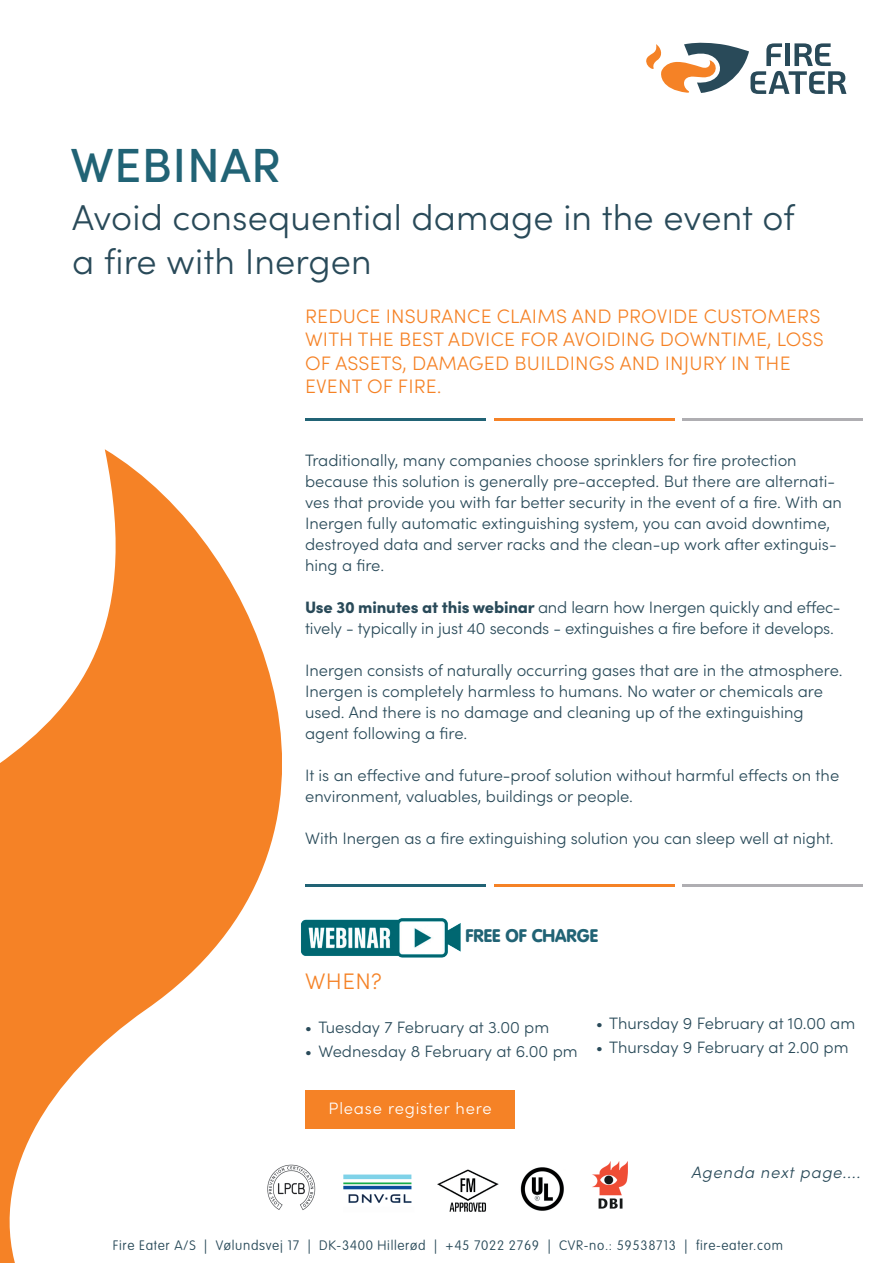
<style>
.page{position:relative;width:893px;height:1263px;background:#fff}
.page>*{position:absolute;margin:0;border:0;box-sizing:border-box;transform-origin:0 0}
.t1{font:500 48px "Sofia Pro";letter-spacing:.01em;color:#216375}
.t2{font:300 36px/43.2px "Sofia Pro";letter-spacing:.005em;color:#294a59}
.t3{font:300 22.5px "Sofia Pro";color:#f58226}
.t4{font:300 19.5px/23.4px "Sofia Pro";letter-spacing:.01em;color:#f58226}
.t5{font:900 18px "VAG Rounded";color:#216375}
.t6{font:300 16.5px/21px "Sofia Pro";color:#294a59}
.t7{font:italic 300 16.5px "Sofia Pro";color:#294a59}
.t8{font:300 16.5px "Sofia Pro";letter-spacing:.05em;color:#fff}
.t9{font:100 13.5px "VAG Rounded";letter-spacing:.05em;color:#294a59}
.s1{font-weight:900}
</style>
<div class="page">
<svg style="left:0;top:449px;width:282px;height:814px;fill:#f58226"></svg>
<svg style="left:251px;top:1009px;width:31px;height:254px"></svg>
<img style="left:72px;top:1157px;width:556px;height:62px">
<svg style="left:646px;top:42px;width:200px;height:52px"></svg>
<img style="left:301px;top:918px;width:160px;height:39px">
<div style="left:305px;top:1090px;width:209px;height:38px;background:#f58226"></div>
<hr style="left:305px;top:419px;width:181px;height:2px;background:#216375">
<hr style="left:682px;top:419px;width:181px;height:2px;background:#afaeb2">
<hr style="left:494px;top:419px;width:180px;height:2px;background:#f58226">
<hr style="left:305px;top:884px;width:181px;height:3px;background:#216375">
<hr style="left:682px;top:884px;width:181px;height:3px;background:#afaeb2">
<hr style="left:494px;top:884px;width:180px;height:3px;background:#f58226">
<h1 class="t1" style="left:70px;top:129px;width:212px">WEBINAR</h1>
<h2 class="t2" style="left:72px;top:194px;width:724px">Avoid consequential damage in the event of a fire with Inergen</h2>
<p class="t4" style="left:305px;top:303px;width:520px">REDUCE INSURANCE CLAIMS AND PROVIDE CUSTOMERS WITH THE BEST ADVICE FOR AVOIDING DOWNTIME, LOSS OF ASSETS, DAMAGED BUILDINGS AND INJURY IN THE EVENT OF FIRE.</p>
<p class="t6" style="left:305px;top:449px;width:538px">Traditionally, many companies choose sprinklers for fire protection because this solution is generally pre-accepted. But there are alternati&shy;ves that provide you with far better security in the event of a fire. With an Inergen fully automatic extinguishing system, you can avoid downtime, destroyed data and server racks and the clean-up work after extinguis&shy;hing a fire.</p>
<p class="t6" style="left:305px;top:596px;width:537px"><span class="s1">Use 30 minutes at this webinar</span> and learn how Inergen quickly and effec&shy;tively - typically in just 40 seconds - extinguishes a fire before it develops.</p>
<p class="t6" style="left:305px;top:659px;width:539px">Inergen consists of naturally occurring gases that are in the atmosphere.<br>Inergen is completely harmless to humans. No water or chemicals are used. And there is no damage and cleaning up of the extinguishing agent following a fire.</p>
<p class="t6" style="left:305px;top:764px;width:536px">It is an effective and future-proof solution without harmful effects on the environment, valuables, buildings or people.</p>
<p class="t6" style="left:305px;top:827px;width:530px">With Inergen as a fire extinguishing solution you can sleep well at night.</p>
<p class="t5" style="left:465px;top:925px;width:134px">FREE OF CHARGE</p>
<h3 class="t3" style="left:305px;top:965px;width:78px">WHEN?</h3>
<p class="t6" style="left:305px;top:1016px;width:246px">• Tuesday 7 February at 3.00 pm</p>
<p class="t6" style="left:305px;top:1040px;width:274px">• Wednesday 8 February at 6.00 pm</p>
<p class="t8" style="left:328px;top:1096px;width:165px">Please register here</p>
<p class="t6" style="left:596px;top:1011px;width:261px">• Thursday 9 February at 10.00 am</p>
<p class="t6" style="left:596px;top:1035px;width:254px">• Thursday 9 February at 2.00 pm</p>
<p class="t7" style="left:691px;top:1160px;width:175px">Agenda next page....</p>
<p class="t9" style="left:113px;top:1238px;width:671px">Fire Eater A/S | Vølundsvej 17 | DK-3400 Hillerød | +45 7022 2769 | CVR-no.: 59538713 | fire-eater.com</p>
</div>
